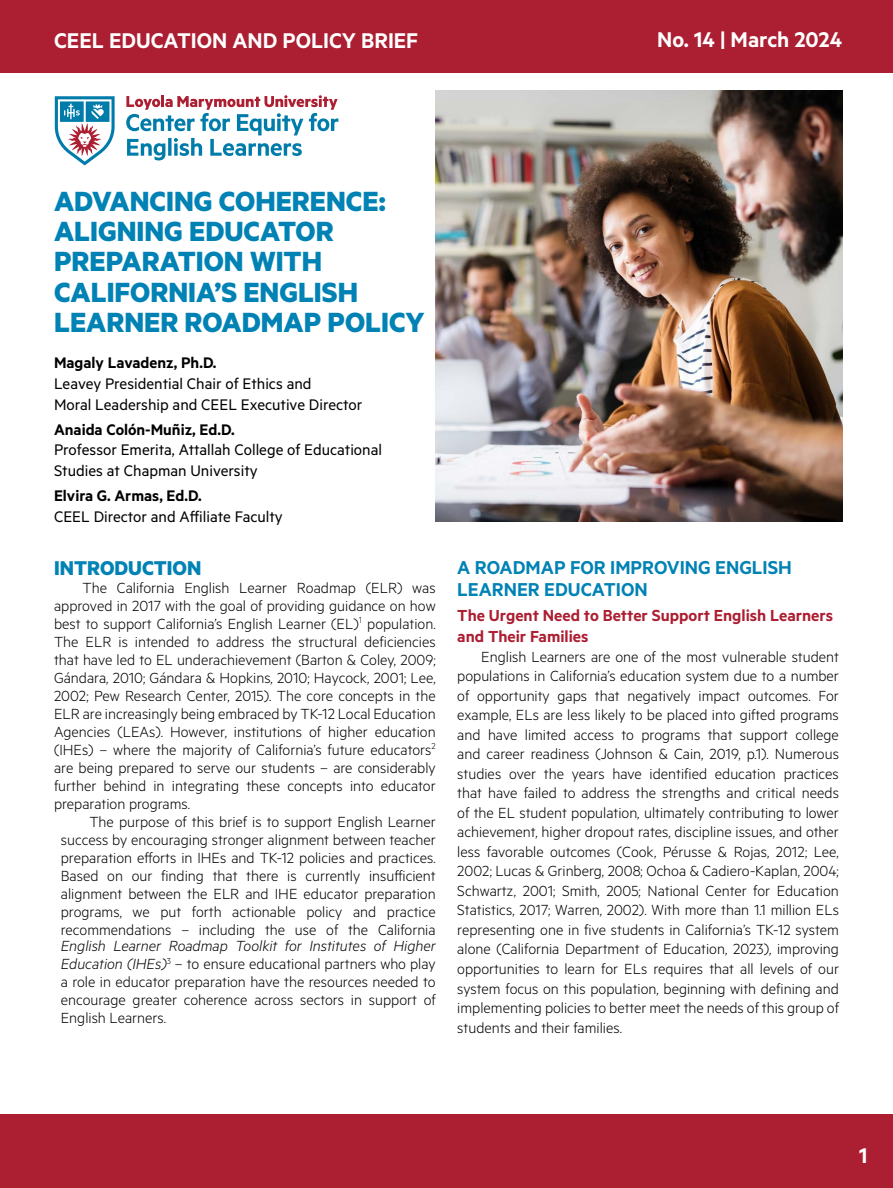
<style>
.page{position:relative;width:893px;height:1188px;background:#fff}
.page>*{position:absolute;margin:0;border:0;box-sizing:border-box;transform-origin:0 0}
.t1{font:700 31.2px/30.3px "Metric";color:#0082b5}
.t2{font:600 24px "Metric";color:#fff}
.t3{font:700 22.5px "Metric";color:#0082b5}
.t4{font:600 21px/22.5px "Metric";color:#0082b5}
.t5{font:600 18px/21.6px "Metric";color:#ac1e31}
.t6{font:17.25px/20.7px "Metric";color:#000}
.t7{font:600 17.25px "Metric";color:#000}
.t8{font:300 16.5px/18px "Metric";color:#000;text-align:justify}
.s1{font-style:italic}
</style>
<div class="page">
<div style="left:0;top:1115px;width:892px;height:73px;background:#ac1e31"></div>
<img style="left:435px;top:90px;width:406px;height:432px">
<div style="left:0;top:0;width:892px;height:72px;background:#ac1e31"></div>
<svg style="left:55px;top:96px;width:60px;height:69px"></svg>
<svg style="left:126px;top:95px;width:212px;height:65px"></svg>
<h2 class="t2" style="left:54px;top:26px;width:365px">CEEL EDUCATION AND POLICY BRIEF</h2>
<h2 class="t2" style="left:657px;top:26px;width:186px">No. 14 | March 2024</h2>
<h1 class="t1" style="left:54px;top:185px;width:372px">ADVANCING COHERENCE:<br>ALIGNING EDUCATOR<br>PREPARATION WITH<br>CALIFORNIA’S ENGLISH<br>LEARNER ROADMAP POLICY</h1>
<p class="t7" style="left:54px;top:353px;width:164px">Magaly Lavadenz, Ph.D.</p>
<p class="t6" style="left:54px;top:373px;width:309px">Leavey Presidential Chair of Ethics and<br>Moral Leadership and CEEL Executive Director</p>
<p class="t7" style="left:54px;top:419px;width:182px">Anaida Colón-Muñiz, Ed.D.</p>
<p class="t6" style="left:54px;top:439px;width:329px">Professor Emerita, Attallah College of Educational<br>Studies at Chapman University</p>
<p class="t7" style="left:54px;top:486px;width:149px">Elvira G. Armas, Ed.D.</p>
<p class="t6" style="left:54px;top:506px;width:230px">CEEL Director and Affiliate Faculty</p>
<h3 class="t3" style="left:54px;top:554px;width:149px">INTRODUCTION</h3>
<p class="t8" style="left:54px;top:578px;width:383px;text-indent:29px">The California English Learner Roadmap (ELR) was approved in 2017 with the goal of providing guidance on how best to support California’s English Learner (EL)<sup>1</sup> population.<br>The ELR is intended to address the structural deficiencies that have led to EL underachievement (Barton &amp; Coley, 2009; Gándara, 2010; Gándara &amp; Hopkins, 2010; Haycock, 2001; Lee, 2002; Pew Research Center, 2015). The core concepts in the ELR are increasingly being embraced by TK-12 Local Education Agencies (LEAs). However, institutions of higher education (IHEs) – where the majority of California’s future educators<sup>2 </sup>are being prepared to serve our students – are considerably further behind in integrating these concepts into educator preparation programs.</p>
<p class="t8" style="left:61px;top:812px;width:376px;text-indent:28px">The purpose of this brief is to support English Learner success by encouraging stronger alignment between teacher preparation efforts in IHEs and TK-12 policies and practices.<br>Based on our finding that there is currently insufficient alignment between the ELR and IHE educator preparation programs, we put forth actionable policy and practice recommendations – including the use of the California</p>
<p class="t8" style="left:61px;top:937px;width:376px"><span class="s1">English Learner Roadmap Toolkit for Institutes of Higher Education (IHEs)</span><sup>3</sup> – to ensure educational partners who play a role in educator preparation have the resources needed to encourage greater coherence across sectors in support of English Learners.</p>
<p class="t4" style="left:457px;top:555px;width:336px">A ROADMAP FOR IMPROVING ENGLISH<br>LEARNER EDUCATION</p>
<p class="t5" style="left:457px;top:604px;width:377px">The Urgent Need to Better Support English Learners and Their Families</p>
<p class="t8" style="left:457px;top:646px;width:383px;line-height:19.5px;text-indent:24px">English Learners are one of the most vulnerable student populations in California’s education system due to a number of opportunity gaps that negatively impact outcomes. For example, ELs are less likely to be placed into gifted programs and have limited access to programs that support college and career readiness (Johnson &amp; Cain, 2019, p.1). Numerous studies over the years have identified education practices that have failed to address the strengths and critical needs of the EL student population, ultimately contributing to lower achievement, higher dropout rates, discipline issues, and other less favorable outcomes (Cook, Pérusse &amp; Rojas, 2012; Lee, 2002; Lucas &amp; Grinberg, 2008; Ochoa &amp; Cadiero-Kaplan, 2004; Schwartz, 2001; Smith, 2005; National Center for Education Statistics, 2017; Warren, 2002). With more than 1.1 million ELs representing one in five students in California’s TK-12 system alone (California Department of Education, 2023), improving opportunities to learn for ELs requires that all levels of our system focus on this population, beginning with defining and implementing policies to better meet the needs of this group of students and their families.</p>
<h2 class="t2" style="left:858px;top:1141px;width:10px">1</h2>
</div>
